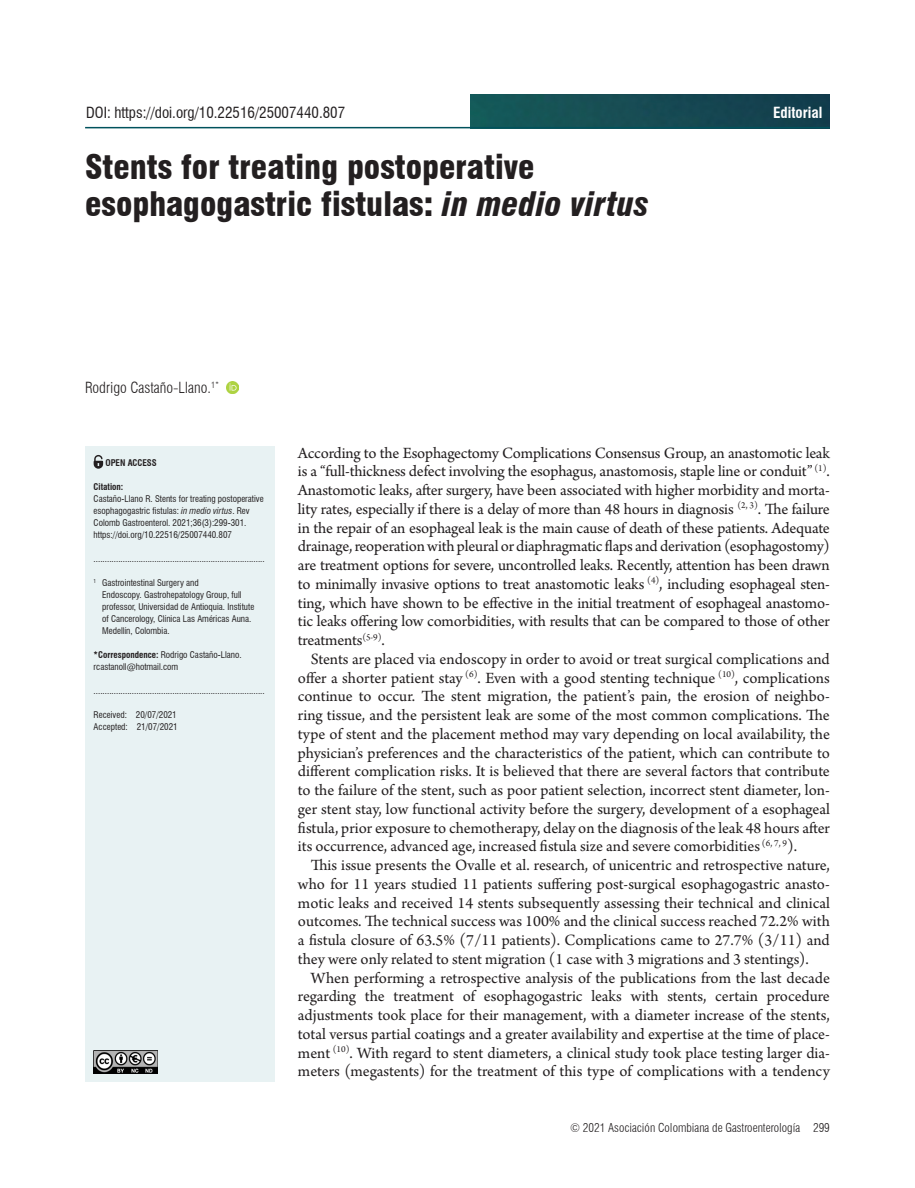
<style>
.page{position:relative;width:915px;height:1188px;background:#fff}
.page>*{position:absolute;margin:0;border:0;box-sizing:border-box;transform-origin:0 0}
.t1{font:900 condensed 33px/37.5px "Swiss 721 BT";color:#231f20}
.Texto_con_sangría{font:16.5px/18.8px "Arno Pro";color:#231f20;text-align:justify}
.Texto{font:16.5px/18.8px "Arno Pro";letter-spacing:-.01em;color:#231f20;text-align:justify}
.t2{font:condensed 15px "Swiss 721 BT";color:#231f20}
.Autores{font:300 condensed 15px "Swiss 721 BT";color:#231f20}
.t3{font:700 condensed 15px "Swiss 721 BT";color:#fff}
.t4{font:300 condensed 12px "Swiss 721 BT";color:#231f20}
.Créditos_autores{font:condensed 9px/12px "Swiss 721 BT";color:#231f20}
.Créditos_autores-2{font:700 condensed 9px "Swiss 721 BT";color:#231f20}
.s1{font-style:italic}
.s2{font-weight:700}
</style>
<div class="page">
<img style="left:470px;top:94px;width:359px;height:33px">
<svg style="left:227px;top:381px;width:12px;height:12px"></svg>
<div style="left:85px;top:446px;width:189px;height:636px;background:#e8f2f3"></div>
<svg style="left:93px;top:455px;width:10px;height:14px"></svg>
<hr style="left:85px;top:127px;width:744px;height:1px;background:#00525d">
<img style="left:94px;top:1051px;width:64px;height:22px">
<p class="t2" style="left:86px;top:103px;width:260px">DOI: https://doi.org/10.22516/25007440.807</p>
<p class="t3" style="left:772px;top:103px;width:51px">Editorial</p>
<h1 class="t1" style="left:85px;top:148px;width:565px">Stents for treating postoperative esophagogastric fistulas: <span class="s1">in medio virtus</span></h1>
<p class="Autores" style="left:85px;top:379px;width:135px">Rodrigo Castaño-Llano.<sup>1*</sup></p>
<p class="Créditos_autores-2" style="left:105px;top:457px;width:53px">OPEN ACCESS</p>
<p class="Créditos_autores-2" style="left:94px;top:481px;width:31px">Citation:</p>
<p class="Créditos_autores" style="left:94px;top:493px;width:171px">Castaño-Llano R. Stents for treating postoperative esophagogastric fistulas: <span class="s1">in medio virtus</span>. Rev Colomb Gastroenterol. 2021;36(3):299-301. https://doi.org/10.22516/25007440.807</p>
<p class="Créditos_autores" style="left:94px;top:553px;width:172px">............................................................................</p>
<p class="Créditos_autores" style="left:102px;top:577px;width:154px;text-indent:-9px"><sup>1</sup> Gastrointestinal Surgery and<br>Endoscopy. Gastrohepatology Group, full professor, Universidad de Antioquia. Institute of Cancerology, Clínica Las Américas Auna.<br>Medellín, Colombia.</p>
<p class="Créditos_autores" style="left:94px;top:649px;width:149px"><span class="s2">*Correspondence:</span> Rodrigo Castaño-Llano.</p>
<p class="Créditos_autores" style="left:94px;top:661px;width:86px">rcastanoll@hotmail.com</p>
<p class="Créditos_autores" style="left:94px;top:685px;width:172px">............................................................................</p>
<p class="Créditos_autores" style="left:94px;top:709px;width:85px">Received: 20/07/2021</p>
<p class="Créditos_autores" style="left:94px;top:721px;width:86px">Accepted: 21/07/2021</p>
<p class="Texto" style="left:298px;top:444px;width:533px">According to the Esophagectomy Complications Consensus Group, an anastomotic leak is a “full-thickness defect involving the esophagus, anastomosis, staple line or conduit” <sup>(1)</sup>.<br>Anastomotic leaks, after surgery, have been associated with higher morbidity and morta&shy;lity rates, especially if there is a delay of more than 48 hours in diagnosis <sup>(2,</sup> <sup>3)</sup>. The failure in the repair of an esophageal leak is the main cause of death of these patients. Adequate drainage, reoperation with pleural or diaphragmatic flaps and derivation (esophagostomy) are treatment options for severe, uncontrolled leaks. Recently, attention has been drawn to minimally invasive options to treat anastomotic leaks <sup>(4)</sup>, including esophageal sten&shy;ting, which have shown to be effective in the initial treatment of esophageal anastomo&shy;tic leaks offering low comorbidities, with results that can be compared to those of other treatments<sup>(5-9)</sup>.</p>
<p class="Texto_con_sangría" style="left:298px;top:650px;width:533px;text-indent:13px">Stents are placed via endoscopy in order to avoid or treat surgical complications and offer a shorter patient stay <sup>(6)</sup>. Even with a good stenting technique <sup>(10)</sup>, complications continue to occur. The stent migration, the patient’s pain, the erosion of neighbo&shy;ring tissue, and the persistent leak are some of the most common complications. The type of stent and the placement method may vary depending on local availability, the physician’s preferences and the characteristics of the patient, which can contribute to different complication risks. It is believed that there are several factors that contribute to the failure of the stent, such as poor patient selection, incorrect stent diameter, lon&shy;ger stent stay, low functional activity before the surgery, development of a esophageal fistula, prior exposure to chemotherapy, delay on the diagnosis of the leak 48 hours after its occurrence, advanced age, increased fistula size and severe comorbidities <sup>(6,</sup> <sup>7,</sup> <sup>9</sup>).</p>
<p class="Texto_con_sangría" style="left:298px;top:857px;width:533px;text-indent:13px">This issue presents the Ovalle et al. research, of unicentric and retrospective nature, who for 11 years studied 11 patients suffering post-surgical esophagogastric anasto&shy;motic leaks and received 14 stents subsequently assessing their technical and clinical outcomes. The technical success was 100% and the clinical success reached 72.2% with a fistula closure of 63.5% (7/11 patients). Complications came to 27.7% (3/11) and they were only related to stent migration (1 case with 3 migrations and 3 stentings).</p>
<p class="Texto_con_sangría" style="left:298px;top:969px;width:533px;text-indent:13px">When performing a retrospective analysis of the publications from the last decade regarding the treatment of esophagogastric leaks with stents, certain procedure adjustments took place for their management, with a diameter increase of the stents, total versus partial coatings and a greater availability and expertise at the time of place&shy;ment <sup>(10)</sup>. With regard to stent diameters, a clinical study took place testing larger dia&shy;meters (megastents) for the treatment of this type of complications with a tendency</p>
<p class="t4" style="left:570px;top:1120px;width:261px">© 2021 Asociación Colombiana de Gastroenterología 299</p>
</div>
